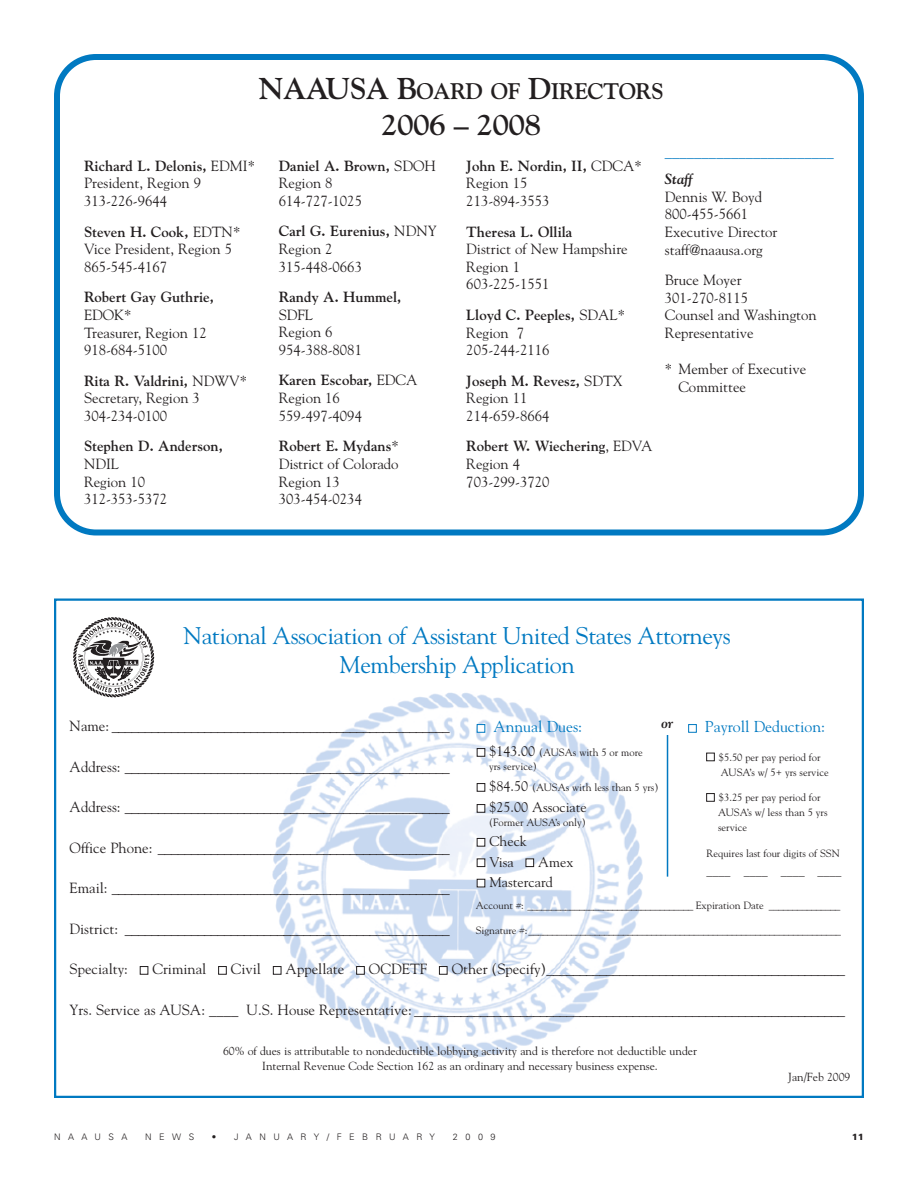
<style>
.page{position:relative;width:918px;height:1188px;background:#fff}
.page>*{position:absolute;margin:0;border:0;box-sizing:border-box;transform-origin:0 0}
.t1{font:700 30px "Goudy";letter-spacing:-.02em;color:#231f20}
.t2{font:24px/28.8px "Goudy";letter-spacing:-.02em;color:#0079c1;text-align:center}
.t3{font:700 22.5px "Goudy";letter-spacing:-.03em;color:#231f20}
.t4{font:15.75px "Goudy";color:#0079c1}
.t5{font:14.7px/17.7px "Goudy";color:#231f20}
.t6{font:700 14.7px "Goudy";color:#231f20}
.t7{font:14.7px "Goudy";color:#0079c1}
.t8{font:italic 700 14.7px "Goudy";color:#231f20}
.t9{font:14.1px "Goudy";color:#231f20}
.t10{font:12px "Goudy";color:#231f20}
.t11{font:11.7px/15px "Goudy";color:#231f20;text-align:center}
.t12{font:10.5px/15px "Goudy";color:#231f20}
.t13{font:300 9px "Univers";letter-spacing:.835em;color:#231f20}
.t14{font:900 9px "Univers";color:#231f20}
.s1{font-size:30px}
.s2{font-weight:700}
.s3{color:#fff}
.s4{font-size:14.1px}
</style>
<div class="page">
<img style="left:272px;top:692px;width:371px;height:367px">
<svg style="left:54px;top:54px;width:810px;height:482px"></svg>
<hr style="left:667px;top:735px;width:1px;height:142px;background:#0079c1">
<svg style="left:73px;top:617px;width:81px;height:80px"></svg>
<h3 class="t3" style="left:259px;top:82px;width:406px"><span class="s1">NAAUSA B</span>OARD OF <span class="s1">D</span>IRECTORS</h3>
<h1 class="t1" style="left:381px;top:112px;width:162px">2006 – 2008</h1>
<p class="t5" style="left:279px;top:158px;width:159px"><span class="s2">Daniel A. Brown,</span> SDOH<br>Region 8<br>614-727-1025</p>
<p class="t5" style="left:279px;top:223px;width:160px"><span class="s2">Carl G. Eurenius,</span> NDNY<br>Region 2<br>315-448-0663</p>
<p class="t6" style="left:279px;top:291px;width:124px">Randy A. Hummel,</p>
<p class="t5" style="left:279px;top:307px;width:85px">SDFL<br>Region 6<br>954-388-8081</p>
<p class="t5" style="left:279px;top:373px;width:140px"><span class="s2">Karen Escobar,</span> EDCA<br>Region 16<br>559-497-4094</p>
<p class="t5" style="left:279px;top:438px;width:122px"><span class="s2">Robert E. Mydans</span>*<br>District of Colorado<br>Region 13<br>303-454-0234</p>
<p class="t7" style="left:665px;top:146px;width:171px">_______________________</p>
<p class="t8" style="left:665px;top:173px;width:29px">Staff</p>
<p class="t5" style="left:665px;top:189px;width:114px">Dennis W. Boyd<br>800-455-5661<br>Executive Director staff@naausa.org</p>
<p class="t5" style="left:665px;top:272px;width:153px">Bruce Moyer<br>301-270-8115<br>Counsel and Washington<br>Representative</p>
<p class="t5" style="left:678px;top:361px;width:130px;text-indent:-14px">* Member of Executive<br>Committee</p>
<p class="t5" style="left:466px;top:158px;width:177px"><span class="s2">John E. Nordin, II,</span> CDCA*<br>Region 15<br>213-894-3553</p>
<p class="t6" style="left:466px;top:226px;width:108px">Theresa L. Ollila</p>
<p class="t5" style="left:466px;top:241px;width:163px">District of New Hampshire<br>Region 1<br>603-225-1551</p>
<p class="t5" style="left:466px;top:307px;width:160px"><span class="s2">Lloyd C. Peeples,</span> SDAL*<br>Region 7<br>205-244-2116</p>
<p class="t5" style="left:466px;top:373px;width:158px"><span class="s2">Joseph M. Revesz,</span> SDTX<br>Region 11<br>214-659-8664</p>
<p class="t5" style="left:466px;top:439px;width:188px"><span class="s2">Robert W. Wiechering</span>, EDVA<br>Region 4<br>703-299-3720</p>
<p class="t5" style="left:84px;top:158px;width:173px"><span class="s2">Richard L. Delonis,</span> EDMI*<br>President, Region 9<br>313-226-9644</p>
<p class="t5" style="left:84px;top:224px;width:158px"><span class="s2">Steven H. Cook,</span> EDTN*<br>Vice President, Region 5<br>865-545-4167</p>
<p class="t6" style="left:84px;top:291px;width:131px">Robert Gay Guthrie,</p>
<p class="t5" style="left:84px;top:307px;width:124px">EDOK*<br>Treasurer, Region 12<br>918-684-5100</p>
<p class="t5" style="left:84px;top:373px;width:165px"><span class="s2">Rita R. Valdrini,</span> NDWV*<br>Secretary, Region 3<br>304-234-0100</p>
<p class="t6" style="left:84px;top:441px;width:140px">Stephen D. Anderson,</p>
<p class="t5" style="left:84px;top:456px;width:85px">NDIL<br>Region 10<br>312-353-5372</p>
<h2 class="t2" style="left:184px;top:623px;width:549px">National Association of Assistant United States Attorneys<br>Membership Application</h2>
<p class="t4" style="left:477px;top:721px;width:107px"><span class="s3">■</span> Annual Dues:</p>
<p class="t12" style="left:489px;top:747px;width:155px;line-height:13.5px;text-indent:-12px"><span class="s3">■</span> <span class="s4">$143.00</span> (AUSAs with 5 or more yrs service)</p>
<p class="t12" style="left:477px;top:781px;width:183px"><span class="s3">■</span> <span class="s4">$84.50</span> (AUSAs with less than 5 yrs)</p>
<p class="t9" style="left:477px;top:802px;width:111px"><span class="s3">■</span> $25.00 Associate</p>
<p class="t12" style="left:489px;top:816px;width:98px">(Former AUSA’s only)</p>
<p class="t9" style="left:477px;top:836px;width:51px"><span class="s3">■</span> Check</p>
<p class="t9" style="left:477px;top:856px;width:98px"><span class="s3">■</span> Visa <span class="s3">■</span> Amex</p>
<p class="t9" style="left:477px;top:877px;width:77px"><span class="s3">■</span> Mastercard</p>
<p class="t4" style="left:688px;top:721px;width:138px"><span class="s3">■</span> Payroll Deduction:</p>
<p class="t12" style="left:721px;top:751px;width:109px;text-indent:-14px"><span class="s3">■</span> $5.50 per pay period for<br>AUSA’s w/ 5+ yrs service</p>
<p class="t12" style="left:718px;top:791px;width:111px;text-indent:-12px"><span class="s3">■</span> $3.25 per pay period for<br>AUSA’s w/ less than 5 yrs service</p>
<p class="t12" style="left:706px;top:847px;width:135px">Requires last four digits of SSN</p>
<p class="t10" style="left:706px;top:871px;width:136px">–––– –––– –––– ––––</p>
<p class="t5" style="left:70px;top:719px;width:382px">Name: _ _ _ _ _ _ _ _ _ _ _ _ _ _ _ _ _ _ _ _ _ _ _ _ _ _ _ _ _ _ _ _ _ _ _ _ _ _ _ _ _ _ _ _ _ _ _ _ _ _ _</p>
<p class="t5" style="left:70px;top:759px;width:382px">Address: _ _ _ _ _ _ _ _ _ _ _ _ _ _ _ _ _ _ _ _ _ _ _ _ _ _ _ _ _ _ _ _ _ _ _ _ _ _ _ _ _ _ _ _ _ _ _ _ _</p>
<p class="t5" style="left:70px;top:800px;width:382px">Address: _ _ _ _ _ _ _ _ _ _ _ _ _ _ _ _ _ _ _ _ _ _ _ _ _ _ _ _ _ _ _ _ _ _ _ _ _ _ _ _ _ _ _ _ _ _ _ _ _</p>
<p class="t5" style="left:70px;top:840px;width:382px">Office Phone: _ _ _ _ _ _ _ _ _ _ _ _ _ _ _ _ _ _ _ _ _ _ _ _ _ _ _ _ _ _ _ _ _ _ _ _ _ _ _ _ _ _ _ _</p>
<p class="t5" style="left:70px;top:881px;width:382px">Email: _ _ _ _ _ _ _ _ _ _ _ _ _ _ _ _ _ _ _ _ _ _ _ _ _ _ _ _ _ _ _ _ _ _ _ _ _ _ _ _ _ _ _ _ _ _ _ _ _ _ _</p>
<p class="t5" style="left:70px;top:921px;width:382px">District: _ _ _ _ _ _ _ _ _ _ _ _ _ _ _ _ _ _ _ _ _ _ _ _ _ _ _ _ _ _ _ _ _ _ _ _ _ _ _ _ _ _ _ _ _ _ _ _ _</p>
<p class="t5" style="left:70px;top:962px;width:777px">Specialty: <span class="s3">■</span> Criminal <span class="s3">■</span> Civil <span class="s3">■</span> Appellate <span class="s3">■</span> OCDETF <span class="s3">■</span> Other (Specify)_ _ _ _ _ _ _ _ _ _ _ _ _ _ _ _ _ _ _ _ _ _ _ _ _ _ _ _ _ _ _ _ _ _ _ _ _ _ _ _ _ _ _ _ _</p>
<p class="t5" style="left:70px;top:1002px;width:777px">Yrs. Service as AUSA: ____ U.S. House Representative: _ _ _ _ _ _ _ _ _ _ _ _ _ _ _ _ _ _ _ _ _ _ _ _ _ _ _ _ _ _ _ _ _ _ _ _ _ _ _ _ _ _ _ _ _ _ _ _ _ _ _ _ _ _ _ _ _ _ _ _ _ _ _ _ _</p>
<p class="t11" style="left:223px;top:1045px;width:475px">60% of dues is attributable to nondeductible lobbying activity and is therefore not deductible under<br>Internal Revenue Code Section 162 as an ordinary and necessary business expense.</p>
<p class="t11" style="left:788px;top:1070px;width:64px">Jan/Feb 2009</p>
<p class="t8" style="left:661px;top:717px;width:14px">or</p>
<p class="t12" style="left:476px;top:899px;width:366px">Account #: _ _ _ _ _ _ _ _ _ _ _ _ _ _ _ _ _ _ _ _ _ _ _ _ _ _ _ _ _ _ _ _ _ _ _ Expiration Date _ _ _ _ _ _ _ _ _ _ _ _ _ _ _</p>
<p class="t12" style="left:476px;top:924px;width:367px">Signature #: _ _ _ _ _ _ _ _ _ _ _ _ _ _ _ _ _ _ _ _ _ _ _ _ _ _ _ _ _ _ _ _ _ _ _ _ _ _ _ _ _ _ _ _ _ _ _ _ _ _ _ _ _ _ _ _ _ _ _ _ _ _ _ _ _ _</p>
<p class="t13" style="left:54px;top:1134px;width:75px">NAAUSA</p>
<p class="t13" style="left:145px;top:1134px;width:51px">NEWS</p>
<p class="t13" style="left:212px;top:1134px;width:225px">• JANUARY/FEBRUARY</p>
<p class="t13" style="left:453px;top:1134px;width:44px">2009</p>
<p class="t14" style="left:852px;top:1134px;width:14px">11</p>
</div>
